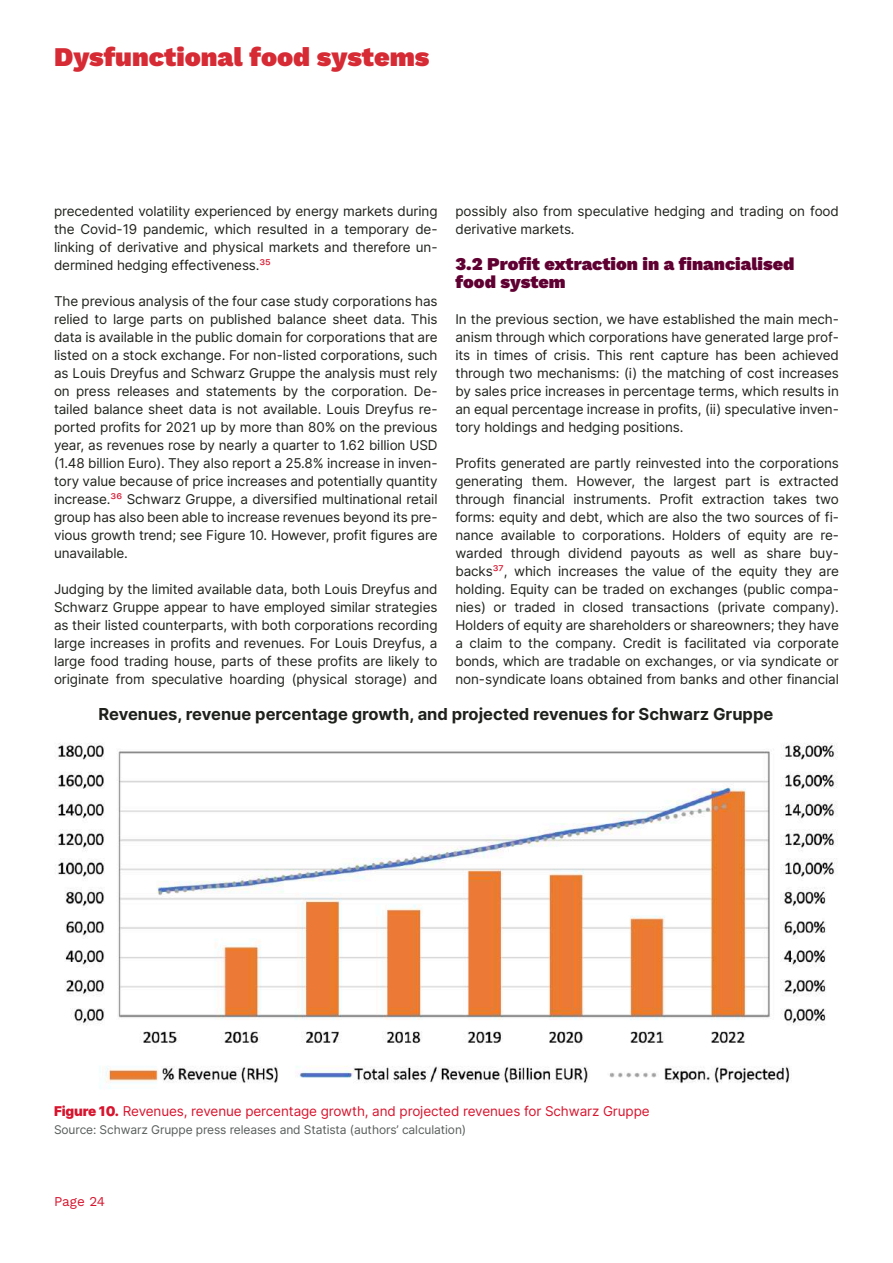
<style>
.page{position:relative;width:893px;height:1263px;background:#fff}
.page>*{position:absolute;margin:0;border:0;box-sizing:border-box;transform-origin:0 0}
.t1{font:900 27px "Work Sans";color:#d62b34}
.t2{font:900 18px/18px "Work Sans";color:#600032}
.t3{font:700 16.5px "Inter";color:#1f221c}
.t4{font:13.5px/18px "Inter";letter-spacing:-.01em;color:#1f221c;text-align:justify}
.t5{font:13.5px "Inter";letter-spacing:-.01em;color:#d7152e}
.t6{font:13.5px "Work Sans";color:#d7152e}
.t7{font:12px "Inter";letter-spacing:-.01em;color:#575d5b}
.s1{color:#d7152e}
.s2{font-weight:900}
</style>
<div class="page">
<img style="left:57px;top:743px;width:781px;height:346px">
<h1 class="t1" style="left:54px;top:41px;width:377px">Dysfunctional food systems</h1>
<p class="t4" style="left:54px;top:202px;width:385px">precedented volatility experienced by energy markets during the Covid-19 pandemic, which resulted in a temporary de&shy;linking of derivative and physical markets and therefore un&shy;dermined hedging effectiveness.<span class="s1">³⁵</span></p>
<p class="t4" style="left:54px;top:292px;width:385px">The previous analysis of the four case study corporations has relied to large parts on published balance sheet data. This data is available in the public domain for corporations that are listed on a stock exchange. For non-listed corporations, such as Louis Dreyfus and Schwarz Gruppe the analysis must rely on press releases and statements by the corporation. De&shy;tailed balance sheet data is not available. Louis Dreyfus re&shy;ported profits for 2021 up by more than 80% on the previous year, as revenues rose by nearly a quarter to 1.62 billion USD (1.48 billion Euro). They also report a 25.8% increase in inven&shy;tory value because of price increases and potentially quantity increase.<span class="s1">³⁶</span> Schwarz Gruppe, a diversified multinational retail group has also been able to increase revenues beyond its pre&shy;vious growth trend; see Figure 10. However, profit figures are unavailable.</p>
<p class="t4" style="left:54px;top:580px;width:385px">Judging by the limited available data, both Louis Dreyfus and Schwarz Gruppe appear to have employed similar strategies as their listed counterparts, with both corporations recording large increases in profits and revenues. For Louis Dreyfus, a large food trading house, parts of these profits are likely to originate from speculative hoarding (physical storage) and</p>
<p class="t4" style="left:455px;top:202px;width:385px">possibly also from speculative hedging and trading on food derivative markets.</p>
<h2 class="t2" style="left:455px;top:255px;width:340px">3.2 Profit extraction in a financialised food system</h2>
<p class="t4" style="left:455px;top:310px;width:385px">In the previous section, we have established the main mech&shy;anism through which corporations have generated large prof&shy;its in times of crisis. This rent capture has been achieved through two mechanisms: (i) the matching of cost increases by sales price increases in percentage terms, which results in an equal percentage increase in profits, (ii) speculative inven&shy;tory holdings and hedging positions.</p>
<p class="t4" style="left:455px;top:454px;width:385px">Profits generated are partly reinvested into the corporations generating them. However, the largest part is extracted through financial instruments. Profit extraction takes two forms: equity and debt, which are also the two sources of fi&shy;nance available to corporations. Holders of equity are re&shy;warded through dividend payouts as well as share buy&shy;backs<span class="s1">³⁷</span>, which increases the value of the equity they are holding. Equity can be traded on exchanges (public compa&shy;nies) or traded in closed transactions (private company).<br>Holders of equity are shareholders or shareowners; they have a claim to the company. Credit is facilitated via corporate bonds, which are tradable on exchanges, or via syndicate or non-syndicate loans obtained from banks and other financial</p>
<p class="t3" style="left:98px;top:704px;width:676px">Revenues, revenue percentage growth, and projected revenues for Schwarz Gruppe</p>
<p class="t5" style="left:54px;top:1103px;width:597px"><span class="s2">Figure 10.</span> Revenues, revenue percentage growth, and projected revenues for Schwarz Gruppe</p>
<p class="t7" style="left:54px;top:1122px;width:414px">Source: Schwarz Gruppe press releases and Statista (authors’ calculation)</p>
<p class="t6" style="left:54px;top:1193px;width:53px">Page 24</p>
</div>
